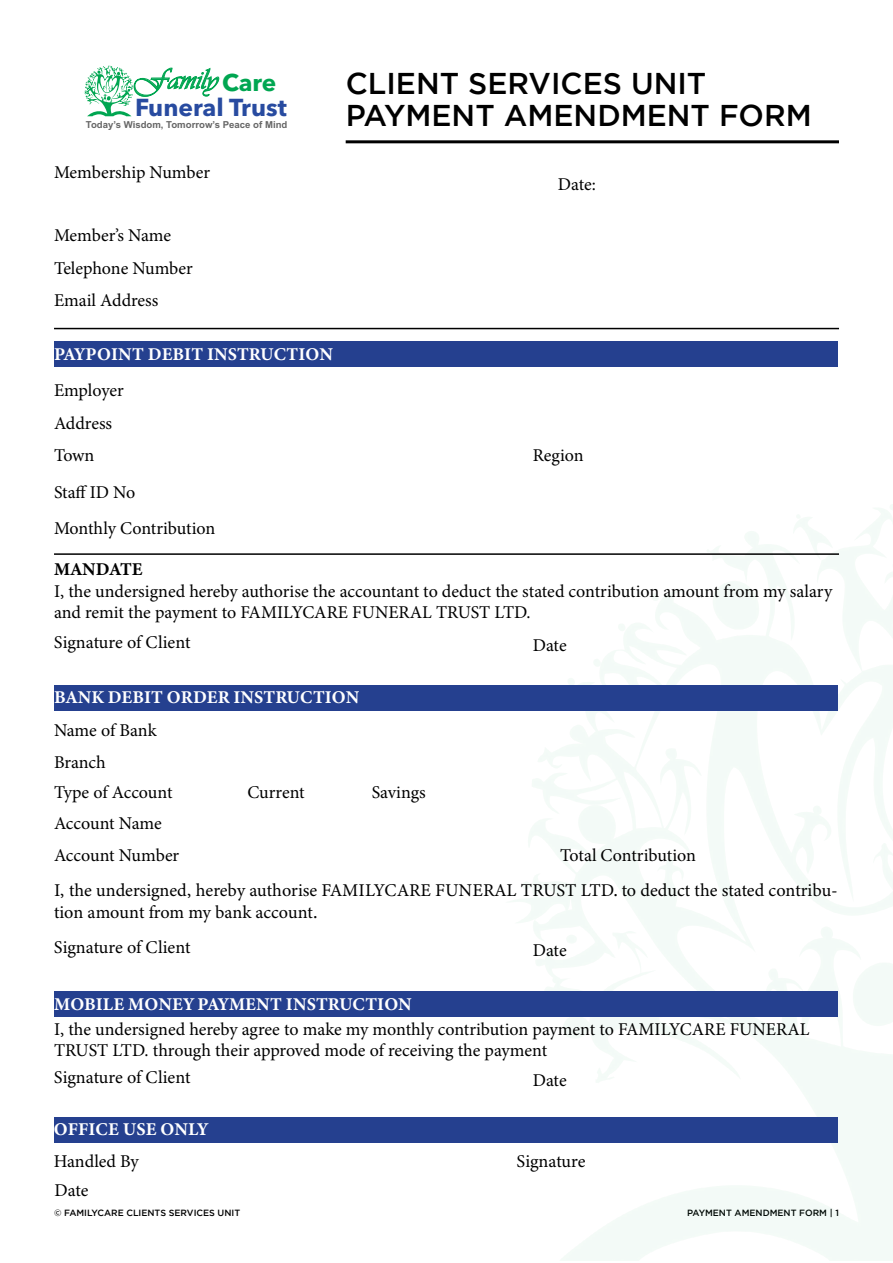
<style>
.page{position:relative;width:893px;height:1263px;background:#fff}
.page>*{position:absolute;margin:0;border:0;box-sizing:border-box;transform-origin:0 0}
.t1{font:500 30px/31.5px "Gotham";color:#000}
.t2{font:29.85px "Vivaldi";color:#00a651}
.t3{font:700 24.3px "Avenir Next";color:#284ba0}
.t4{font:700 24px "Avenir Next";color:#00a651}
.t5{font:18px/36.5px "Minion Pro";letter-spacing:-.005em;color:#000}
.t6{font:18px/21.6px "Minion Variable Concept";color:#000}
.t7{font:18px "Minion Variable Concept";letter-spacing:.025em;color:#fff}
.t8{font:18px "Minion Variable Concept";letter-spacing:.02em;color:#000}
.t9{font:700 9.6px "Arial";color:#666}
.t10{font:500 9px "Gotham";color:#000}
</style>
<div class="page">
<img style="left:506px;top:505px;width:387px;height:755px">
<svg style="left:84px;top:65px;width:49px;height:51px"></svg>
<hr style="left:346px;top:140px;width:493px;height:3px;background:#000">
<div style="left:54px;top:342px;width:784px;height:25px;background:#25408f"></div>
<div style="left:54px;top:685px;width:784px;height:25px;background:#25408f"></div>
<div style="left:54px;top:991px;width:784px;height:26px;background:#25408f"></div>
<hr style="left:54px;top:328px;width:785px;height:1px;background:#000">
<hr style="left:54px;top:553px;width:785px;height:2px;background:#000">
<div style="left:55px;top:1117px;width:783px;height:25px;background:#25408f"></div>
<h2 class="t2" style="left:134px;top:61px;width:85px">Family</h2>
<p class="t9" style="left:86px;top:119px;width:203px">Today’s Wisdom, Tomorrow’s Peace of Mind</p>
<h3 class="t4" style="left:222px;top:69px;width:55px">Care</h3>
<h3 class="t3" style="left:135px;top:94px;width:153px">Funeral Trust</h3>
<p class="t5" style="left:54px;top:154px;width:158px">Membership Number</p>
<p class="t5" style="left:54px;top:217px;width:119px">Member’s Name</p>
<p class="t5" style="left:54px;top:250px;width:140px">Telephone Number</p>
<p class="t5" style="left:54px;top:282px;width:106px">Email Address</p>
<h1 class="t1" style="left:346px;top:67px;width:468px">CLIENT SERVICES UNIT<br>PAYMENT AMENDMENT FORM</h1>
<p class="t5" style="left:558px;top:166px;width:40px">Date:</p>
<p class="t7" style="left:54px;top:341px;width:281px">PAYPOINT DEBIT INSTRUCTION</p>
<p class="t5" style="left:54px;top:373px;width:71px">Employer</p>
<p class="t5" style="left:54px;top:405px;width:60px">Address</p>
<p class="t5" style="left:54px;top:437px;width:163px">Town<br>Staff ID No<br>Monthly Contribution</p>
<p class="t8" style="left:54px;top:556px;width:90px">MANDATE</p>
<p class="t5" style="left:533px;top:437px;width:53px">Region</p>
<p class="t5" style="left:54px;top:580px;width:780px;line-height:21.6px">I, the undersigned hereby authorise the accountant to deduct the stated contribution amount from my salary and remit the payment to FAMILYCARE FUNERAL TRUST LTD.</p>
<p class="t6" style="left:54px;top:632px;width:138px">Signature of Client</p>
<p class="t7" style="left:54px;top:685px;width:307px">BANK DEBIT ORDER INSTRUCTION</p>
<p class="t5" style="left:54px;top:712px;width:104px">Name of Bank</p>
<p class="t5" style="left:54px;top:744px;width:53px">Branch</p>
<p class="t5" style="left:54px;top:774px;width:120px">Type of Account</p>
<p class="t5" style="left:248px;top:774px;width:59px">Current</p>
<p class="t5" style="left:372px;top:774px;width:56px">Savings</p>
<p class="t5" style="left:54px;top:805px;width:109px">Account Name</p>
<p class="t5" style="left:533px;top:627px;width:35px">Date</p>
<p class="t5" style="left:54px;top:837px;width:127px">Account Number</p>
<p class="t5" style="left:560px;top:837px;width:137px">Total Contribution</p>
<p class="t6" style="left:54px;top:879px;width:785px">I, the undersigned, hereby authorise FAMILYCARE FUNERAL TRUST LTD. to deduct the stated contribu&shy;tion amount from my bank account.</p>
<p class="t6" style="left:54px;top:936px;width:138px">Signature of Client</p>
<p class="t7" style="left:54px;top:991px;width:359px">MOBILE MONEY PAYMENT INSTRUCTION</p>
<p class="t5" style="left:533px;top:932px;width:35px">Date</p>
<p class="t5" style="left:54px;top:1018px;width:757px;line-height:21.6px">I, the undersigned hereby agree to make my monthly contribution payment to FAMILYCARE FUNERAL<br>TRUST LTD. through their approved mode of receiving the payment</p>
<p class="t6" style="left:54px;top:1067px;width:138px">Signature of Client</p>
<p class="t7" style="left:54px;top:1117px;width:155px">OFFICE USE ONLY</p>
<p class="t5" style="left:54px;top:1143px;width:87px">Handled By</p>
<p class="t5" style="left:55px;top:1172px;width:35px">Date</p>
<p class="t5" style="left:533px;top:1062px;width:35px">Date</p>
<p class="t6" style="left:516px;top:1150px;width:70px">Signature</p>
<p class="t10" style="left:54px;top:1207px;width:188px">© FAMILYCARE CLIENTS SERVICES UNIT</p>
<p class="t10" style="left:687px;top:1207px;width:153px">PAYMENT AMENDMENT FORM | 1</p>
</div>
